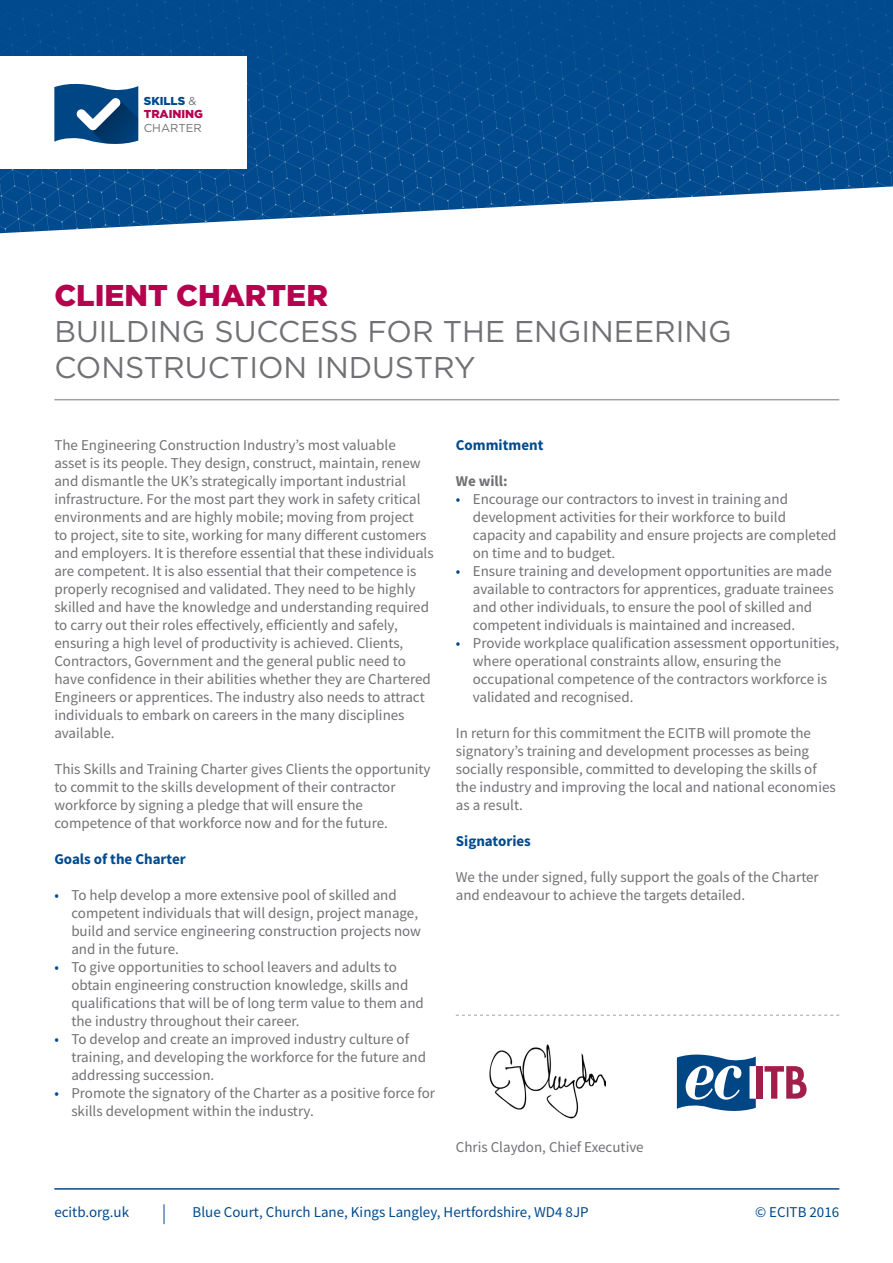
<style>
.page{position:relative;width:893px;height:1263px;background:#fff}
.page>*{position:absolute;margin:0;border:0;box-sizing:border-box;transform-origin:0 0}
.Document_title{font:30px/36px "Gotham";color:#717074}
.Document_title-2{font:900 30px "Gotham";color:#b6014f}
.Body_copy{font:15px/18px "Source Sans Pro";color:#717074}
.t1{font:15px "Source Sans Pro";color:#004a8d}
.Body_copy_header{font:700 15px "Source Sans Pro";color:#004a8d}
.Body_copy-2{font:700 15px "Source Sans Pro";color:#717074}
.t2{font:11.55px/13.8px "Gotham";color:#717074}
.s1{font-weight:900;color:#004a8d}
.s2{font-weight:900;color:#b6014f}
.s3{color:#004a8d}
</style>
<div class="page">
<hr style="left:54px;top:399px;width:785px;height:1px;background:#a1a1a5">
<hr style="left:54px;top:1188px;width:785px;height:2px;background:#004a8d">
<svg style="left:164px;top:1204px;width:1px;height:20px"></svg>
<svg style="left:456px;top:1015px;width:383px;height:1px"></svg>
<img style="left:490px;top:1044px;width:116px;height:75px">
<svg style="left:0;top:0;width:893px;height:233px"></svg>
<div style="left:756px;top:1066px;width:6px;height:33px;background:#a21e4b"></div>
<svg style="left:764px;top:1066px;width:43px;height:33px"></svg>
<svg style="left:677px;top:1054px;width:79px;height:57px"></svg>
<p class="t2" style="left:144px;top:93px;width:61px"><span class="s1">SKILLS</span> &amp;<br><span class="s2">TRAINING<br></span>CHARTER</p>
<p class="Document_title-2" style="left:54px;top:275px;width:275px">CLIENT CHARTER</p>
<p class="Document_title" style="left:54px;top:313px;width:679px">BUILDING SUCCESS FOR THE ENGINEERING<br>CONSTRUCTION INDUSTRY</p>
<p class="Body_copy" style="left:54px;top:436px;width:381px">The Engineering Construction Industry’s most valuable<br>asset is its people. They design, construct, maintain, renew and dismantle the UK’s strategically important industrial infrastructure. For the most part they work in safety critical environments and are highly mobile; moving from project<br>to project, site to site, working for many different customers and employers. It is therefore essential that these individuals are competent. It is also essential that their competence is properly recognised and validated. They need to be highly skilled and have the knowledge and understanding required to carry out their roles effectively, efficiently and safely, ensuring a high level of productivity is achieved. Clients, Contractors, Government and the general public need to have confidence in their abilities whether they are Chartered Engineers or apprentices. The industry also needs to attract individuals to embark on careers in the many disciplines available.</p>
<p class="Body_copy" style="left:54px;top:760px;width:378px">This Skills and Training Charter gives Clients the opportunity to commit to the skills development of their contractor workforce by signing a pledge that will ensure the competence of that workforce now and for the future.</p>
<p class="Body_copy_header" style="left:54px;top:849px;width:133px">Goals of the Charter</p>
<p class="Body_copy" style="left:71px;top:886px;width:351px;text-indent:-17px"><span class="s3">•</span> To help develop a more extensive pool of skilled and competent individuals that will design, project manage, build and service engineering construction projects now and in the future.</p>
<p class="Body_copy" style="left:71px;top:958px;width:354px;text-indent:-17px"><span class="s3">•</span> To give opportunities to school leavers and adults to obtain engineering construction knowledge, skills and qualifications that will be of long term value to them and the industry throughout their career.</p>
<p class="Body_copy" style="left:71px;top:1030px;width:356px;text-indent:-17px"><span class="s3">•</span> To develop and create an improved industry culture of training, and developing the workforce for the future and addressing succession.</p>
<p class="Body_copy" style="left:71px;top:1084px;width:365px;text-indent:-17px"><span class="s3">•</span> Promote the signatory of the Charter as a positive force for skills development within the industry.</p>
<p class="Body_copy_header" style="left:456px;top:435px;width:89px">Commitment</p>
<p class="Body_copy-2" style="left:456px;top:471px;width:53px">We will:</p>
<p class="Body_copy" style="left:473px;top:490px;width:365px;text-indent:-17px"><span class="s3">•</span> Encourage our contractors to invest in training and development activities for their workforce to build capacity and capability and ensure projects are completed on time and to budget.</p>
<p class="Body_copy" style="left:473px;top:562px;width:362px;text-indent:-17px"><span class="s3">•</span> Ensure training and development opportunities are made available to contractors for apprentices, graduate trainees and other individuals, to ensure the pool of skilled and competent individuals is maintained and increased.</p>
<p class="Body_copy" style="left:473px;top:634px;width:368px;text-indent:-17px"><span class="s3">•</span> Provide workplace qualification assessment opportunities, where operational constraints allow, ensuring the occupational competence of the contractors workforce is validated and recognised.</p>
<p class="Body_copy" style="left:456px;top:724px;width:381px">In return for this commitment the ECITB will promote the signatory’s training and development processes as being socially responsible, committed to developing the skills of the industry and improving the local and national economies as a result.</p>
<p class="Body_copy_header" style="left:456px;top:831px;width:77px">Signatories</p>
<p class="Body_copy" style="left:456px;top:868px;width:364px">We the under signed, fully support the goals of the Charter and endeavour to achieve the targets detailed.</p>
<p class="Body_copy" style="left:456px;top:1138px;width:189px">Chris Claydon, Chief Executive</p>
<p class="t1" style="left:54px;top:1203px;width:76px">ecitb.org.uk</p>
<p class="t1" style="left:193px;top:1203px;width:398px">Blue Court, Church Lane, Kings Langley, Hertfordshire, WD4 8JP</p>
<p class="t1" style="left:755px;top:1203px;width:86px">© ECITB 2016</p>
</div>
